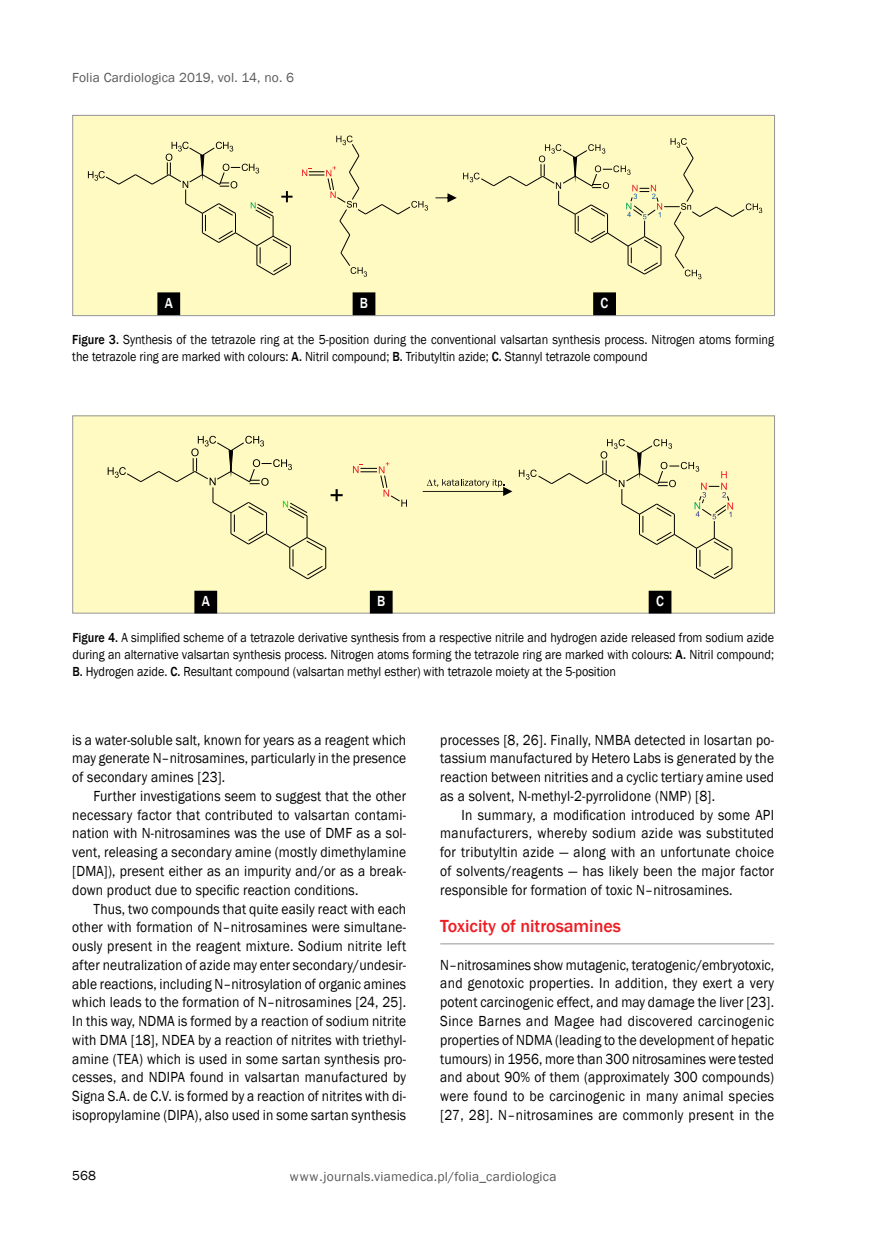
<style>
.page{position:relative;width:872px;height:1234px;background:#fff}
.page>*{position:absolute;margin:0;border:0;box-sizing:border-box;transform-origin:0 0}
.t1{font:500 18px "Franklin Gothic";color:#ed1d24}
.t2{font:15px/18.8px "Franklin Gothic";letter-spacing:.01em;color:#000;text-align:justify;scale:.9 1}
.t3{font:500 15px "Franklin Gothic";color:#fff;scale:.9 1}
.t4{font:13.5px/17.2px "Franklin Gothic";color:#000;scale:.9 1}
.t5{font:13.5px "Franklin Gothic";letter-spacing:.01em;color:#58595b}
.t6{font:13.5px "Franklin Gothic";color:#000}
.s1{font-weight:500}
</style>
<div class="page">
<hr style="left:440px;top:943px;width:334px;height:1px;background:#939598">
<div style="left:73px;top:115px;width:701px;height:200px;background:#fffac2"></div>
<div style="left:72px;top:115px;width:703px;height:201px;border:1px solid #939598"></div>
<svg style="left:302px;top:135px;width:126px;height:142px"></svg>
<svg style="left:435px;top:193px;width:22px;height:9px"></svg>
<svg style="left:88px;top:142px;width:204px;height:134px"></svg>
<svg style="left:463px;top:138px;width:299px;height:141px"></svg>
<div style="left:158px;top:293px;width:21px;height:21px;background:#000"></div>
<div style="left:157px;top:292px;width:23px;height:23px;border:2px solid #000"></div>
<div style="left:353px;top:293px;width:22px;height:21px;background:#000"></div>
<div style="left:352px;top:292px;width:23px;height:23px;border:2px solid #000"></div>
<div style="left:594px;top:293px;width:21px;height:21px;background:#000"></div>
<div style="left:593px;top:292px;width:23px;height:23px;border:2px solid #000"></div>
<div style="left:73px;top:416px;width:701px;height:197px;background:#fffac2"></div>
<div style="left:72px;top:415px;width:703px;height:198px;border:1px solid #939598"></div>
<svg style="left:353px;top:462px;width:54px;height:44px"></svg>
<svg style="left:108px;top:435px;width:235px;height:144px"></svg>
<svg style="left:519px;top:439px;width:214px;height:140px"></svg>
<svg style="left:423px;top:479px;width:89px;height:17px"></svg>
<div style="left:195px;top:591px;width:21px;height:21px;background:#000"></div>
<div style="left:194px;top:590px;width:23px;height:23px;border:2px solid #000"></div>
<div style="left:370px;top:591px;width:22px;height:21px;background:#000"></div>
<div style="left:370px;top:590px;width:22px;height:23px;border:2px solid #000"></div>
<div style="left:649px;top:591px;width:21px;height:21px;background:#000"></div>
<div style="left:648px;top:590px;width:23px;height:23px;border:2px solid #000"></div>
<p class="t5" style="left:72px;top:69px;width:223px">Folia Cardiologica 2019, vol. 14, no. 6</p>
<p class="t3" style="left:165px;top:293px;width:11px">A</p>
<p class="t3" style="left:360px;top:293px;width:11px">B</p>
<p class="t3" style="left:600px;top:293px;width:10px">C</p>
<p class="t4" style="left:72px;top:331px;width:781px"><span class="s1">Figure 3.</span> Synthesis of the tetrazole ring at the 5-position during the conventional valsartan synthesis process. Nitrogen atoms forming the tetrazole ring are marked with colours: <span class="s1">A.</span> Nitril compound; <span class="s1">B.</span> Tributyltin azide; <span class="s1">C.</span> Stannyl tetrazole compound</p>
<p class="t3" style="left:202px;top:591px;width:11px">A</p>
<p class="t3" style="left:377px;top:591px;width:11px">B</p>
<p class="t3" style="left:656px;top:591px;width:10px">C</p>
<p class="t4" style="left:72px;top:628px;width:781px;text-align:justify"><span class="s1">Figure 4.</span> A simplified scheme of a tetrazole derivative synthesis from a respective nitrile and hydrogen azide released from sodium azide during an alternative valsartan synthesis process. Nitrogen atoms forming the tetrazole ring are marked with colours: <span class="s1">A.</span> Nitril compound; <span class="s1">B.</span> Hydrogen azide. <span class="s1">C.</span> Resultant compound (valsartan methyl esther) with tetrazole moiety at the 5-position</p>
<p class="t2" style="left:72px;top:730px;width:372px">is a water-soluble salt, known for years as a reagent which may generate N–nitrosamines, particularly in the presence of secondary amines [23].</p>
<p class="t2" style="left:72px;top:786px;width:372px;text-indent:21px">Further investigations seem to suggest that the other necessary factor that contributed to valsartan contami&shy;nation with N-nitrosamines was the use of DMF as a sol&shy;vent, releasing a secondary amine (mostly dimethylamine [DMA]), present either as an impurity and/or as a break&shy;down product due to specific reaction conditions.</p>
<p class="t2" style="left:72px;top:899px;width:372px;text-indent:21px">Thus, two compounds that quite easily react with each other with formation of N–nitrosamines were simultane&shy;ously present in the reagent mixture. Sodium nitrite left after neutralization of azide may enter secondary/undesir&shy;able reactions, including N–nitrosylation of organic amines which leads to the formation of N–nitrosamines [24, 25].<br>In this way, NDMA is formed by a reaction of sodium nitrite with DMA [18], NDEA by a reaction of nitrites with triethyl&shy;amine (TEA) which is used in some sartan synthesis pro&shy;cesses, and NDIPA found in valsartan manufactured by Signa S.A. de C.V. is formed by a reaction of nitrites with di&shy;isopropylamine (DIPA), also used in some sartan synthesis</p>
<p class="t2" style="left:440px;top:730px;width:372px">processes [8, 26]. Finally, NMBA detected in losartan po&shy;tassium manufactured by Hetero Labs is generated by the reaction between nitrities and a cyclic tertiary amine used as a solvent, N-methyl-2-pyrrolidone (NMP) [8].</p>
<p class="t2" style="left:440px;top:805px;width:372px;text-indent:21px">In summary, a modification introduced by some API manufacturers, whereby sodium azide was substituted for tributyltin azide — along with an unfortunate choice of solvents/reagents — has likely been the major factor responsible for formation of toxic N–nitrosamines.</p>
<p class="t1" style="left:440px;top:914px;width:182px">Toxicity of nitrosamines</p>
<p class="t2" style="left:440px;top:955px;width:372px">N–nitrosamines show mutagenic, teratogenic/embryotoxic, and genotoxic properties. In addition, they exert a very potent carcinogenic effect, and may damage the liver [23].<br>Since Barnes and Magee had discovered carcinogenic properties of NDMA (leading to the development of hepatic tumours) in 1956, more than 300 nitrosamines were tested and about 90% of them (approximately 300 compounds) were found to be carcinogenic in many animal species [27, 28]. N–nitrosamines are commonly present in the</p>
<p class="t6" style="left:72px;top:1166px;width:25px">568</p>
<p class="t5" style="left:290px;top:1168px;width:268px">www.journals.viamedica.pl/folia_cardiologica</p>
</div>
